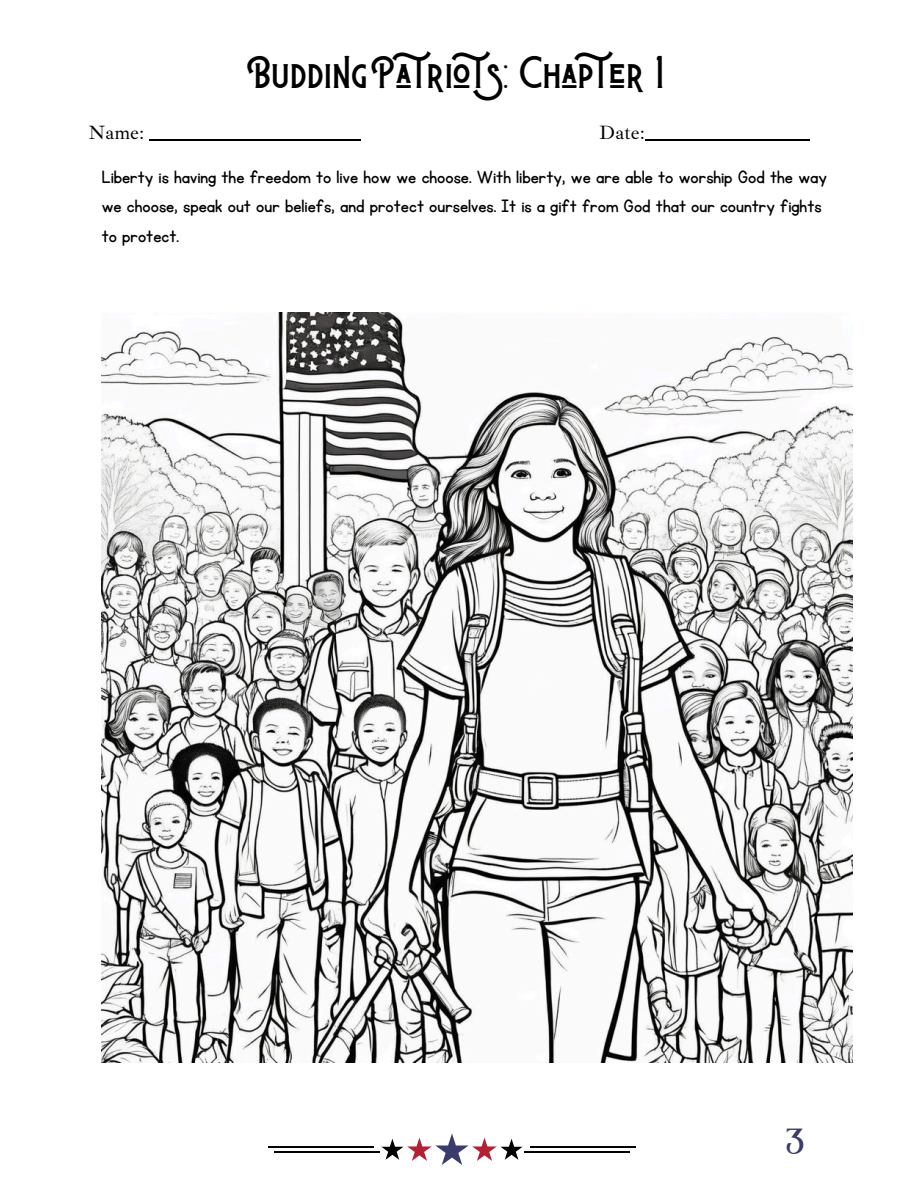
<style>
.page{position:relative;width:918px;height:1188px;background:#fff}
.page>*{position:absolute;margin:0;border:0;box-sizing:border-box;transform-origin:0 0}
.t1{font:36.75px "Badhorse";color:#000}
.t2{font:33.9px "Kingred Serif";color:#3b3b6d}
.t3{font:21px/29.2px "KG Primary Penmanship";color:#000}
.t4{font:19.8px "Ibarra Real Nova";color:#000}
</style>
<div class="page">
<svg style="left:381px;top:1133px;width:142px;height:32px"></svg>
<hr style="left:268px;top:1147px;width:106px;height:1px;background:#000">
<hr style="left:274px;top:1152px;width:106px;height:1px;background:#000">
<hr style="left:530px;top:1147px;width:105px;height:1px;background:#000">
<hr style="left:524px;top:1152px;width:106px;height:1px;background:#000">
<img style="left:102px;top:313px;width:750px;height:750px">
<hr style="left:150px;top:140px;width:211px;height:1px;background:#000">
<hr style="left:645px;top:140px;width:164px;height:1px;background:#000">
<p class="t1" style="left:254px;top:48px;width:412px">Budding Patriots: Chapter 1</p>
<p class="t4" style="left:88px;top:120px;width:57px">Name:</p>
<p class="t4" style="left:599px;top:120px;width:47px">Date:</p>
<h1 class="t3" style="left:102px;top:163px;width:727px">Liberty is having the freedom to live how we choose. With liberty, we are able to worship God the way we choose, speak out our beliefs, and protect ourselves. It is a gift from God that our country fights to protect.</h1>
<p class="t2" style="left:787px;top:1128px;width:21px">3</p>
</div>
